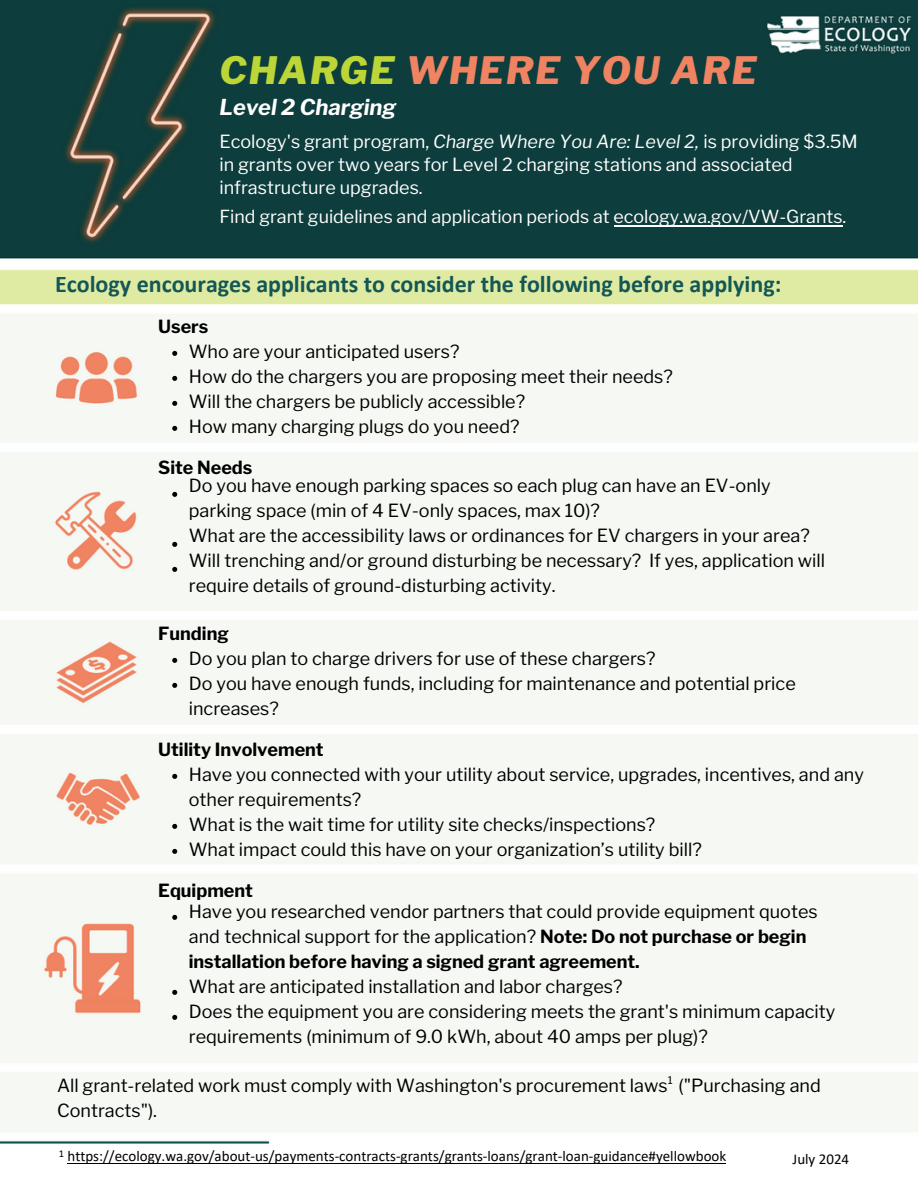
<style>
.page{position:relative;width:918px;height:1188px;background:#fff}
.page>*{position:absolute;margin:0;border:0;box-sizing:border-box;transform-origin:0 0}
.t1{font:italic 800 37.5px "Libre Franklin";letter-spacing:.05em;color:#f08361}
.t2{font:700 24px "Calibri";color:#135756}
.t3{font:italic 700 21.75px "Libre Franklin";color:#fff}
.t4{font:18px/25px "Libre Franklin";color:#000}
.t5{font:18px/23.1px "Libre Franklin";color:#fff}
.t6{font:700 18px "Libre Franklin";color:#000}
.t7{font:17.85px "Libre Franklin";color:#fff}
.t8{font:15px "Calibri";color:#000}
.t9{font:10.5px "Libre Franklin";color:#000}
.s1{color:#bcd637}
.s2{font-style:italic}
.s3{font-family:"Leelawadee"}
.s4{font-weight:700}
</style>
<div class="page">
<img style="left:0;top:0;width:918px;height:1164px">
<svg style="left:172px;top:351px;width:5px;height:5px"></svg>
<svg style="left:172px;top:376px;width:5px;height:5px"></svg>
<svg style="left:172px;top:401px;width:5px;height:5px"></svg>
<svg style="left:172px;top:426px;width:5px;height:5px"></svg>
<svg style="left:172px;top:492px;width:5px;height:5px"></svg>
<svg style="left:172px;top:542px;width:5px;height:5px"></svg>
<svg style="left:172px;top:567px;width:5px;height:5px"></svg>
<svg style="left:172px;top:658px;width:5px;height:5px"></svg>
<svg style="left:172px;top:683px;width:5px;height:5px"></svg>
<svg style="left:172px;top:774px;width:5px;height:5px"></svg>
<svg style="left:172px;top:824px;width:5px;height:5px"></svg>
<svg style="left:172px;top:849px;width:5px;height:5px"></svg>
<svg style="left:172px;top:915px;width:5px;height:5px"></svg>
<svg style="left:172px;top:990px;width:5px;height:5px"></svg>
<svg style="left:172px;top:1015px;width:5px;height:5px"></svg>
<hr style="left:614px;top:225px;width:228px;height:1px;background:#fff">
<hr style="left:68px;top:1163px;width:658px;height:1px;background:#000">
<p class="t1" style="left:219px;top:48px;width:539px"><span class="s1">CHARGE</span> WHERE YOU ARE</p>
<p class="t3" style="left:219px;top:94px;width:178px">Level 2 Charging</p>
<p class="t5" style="left:219px;top:130px;width:640px">Ecology's grant program, <span class="s2">Charge Where You Are: Level 2,</span> is providing $3.5M in grants over two years for Level 2 charging stations and associated infrastructure upgrades.</p>
<p class="t7" style="left:219px;top:206px;width:628px">Find grant guidelines and application periods at ecology.wa.gov/VW-Grants.</p>
<h3 class="t2" style="left:55px;top:267px;width:728px">Ecology encourages applicants to consider the following before applying:</h3>
<p class="t6" style="left:158px;top:315px;width:52px">Users</p>
<p class="t4" style="left:189px;top:339px;width:272px">Who are your anticipated users?</p>
<p class="t4" style="left:189px;top:364px;width:486px">How do the chargers you are proposing meet their needs?</p>
<p class="t4" style="left:189px;top:389px;width:338px">Will the chargers be publicly accessible?</p>
<p class="t4" style="left:189px;top:414px;width:332px">How many charging plugs do you need?</p>
<p class="t6" style="left:158px;top:456px;width:96px">Site Needs</p>
<p class="t4" style="left:189px;top:473px;width:638px">Do you have enough parking spaces so each plug can have an EV-only parking space (min of 4 EV<span class="s3">-</span>only spaces, max 10)?<br>What are the accessibility laws or ordinances for EV chargers in your area?<br>Will trenching and/or ground disturbing be necessary? If yes, application will require details of ground-disturbing activity.</p>
<p class="t6" style="left:158px;top:622px;width:72px">Funding</p>
<p class="t4" style="left:189px;top:646px;width:468px">Do you plan to charge drivers for use of these chargers?</p>
<p class="t4" style="left:189px;top:671px;width:608px">Do you have enough funds, including for maintenance and potential price increases?</p>
<p class="t6" style="left:158px;top:738px;width:167px">Utility Involvement</p>
<p class="t4" style="left:189px;top:762px;width:677px">Have you connected with your utility about service, upgrades, incentives, and any other requirements?</p>
<p class="t4" style="left:189px;top:812px;width:468px">What is the wait time for utility site checks/inspections?</p>
<p class="t4" style="left:189px;top:837px;width:515px">What impact could this have on your organization’s utility bill?</p>
<p class="t6" style="left:158px;top:879px;width:96px">Equipment</p>
<p class="t4" style="left:189px;top:899px;width:648px">Have you researched vendor partners that could provide equipment quotes and technical support for the application? <span class="s4">Note: Do not purchase or begin installation before having a signed grant agreement.<br></span>What are anticipated installation and labor charges?<br>Does the equipment you are considering meets the grant's minimum capacity requirements (minimum of 9.0 kWh, about 40 amps per plug)?</p>
<p class="t4" style="left:57px;top:1073px;width:612px">All grant-related work must comply with Washington's procurement laws</p>
<p class="t9" style="left:668px;top:1074px;width:6px">1</p>
<p class="t4" style="left:679px;top:1073px;width:144px">("Purchasing and</p>
<p class="t4" style="left:57px;top:1098px;width:101px">Contracts").</p>
<p class="t8" style="left:59px;top:1145px;width:669px"><sup>1</sup> https://ecology.wa.gov/about-us/payments-contracts-grants/grants-loans/grant-loan-guidance#yellowbook</p>
<p class="t8" style="left:793px;top:1148px;width:58px">July 2024</p>
</div>
